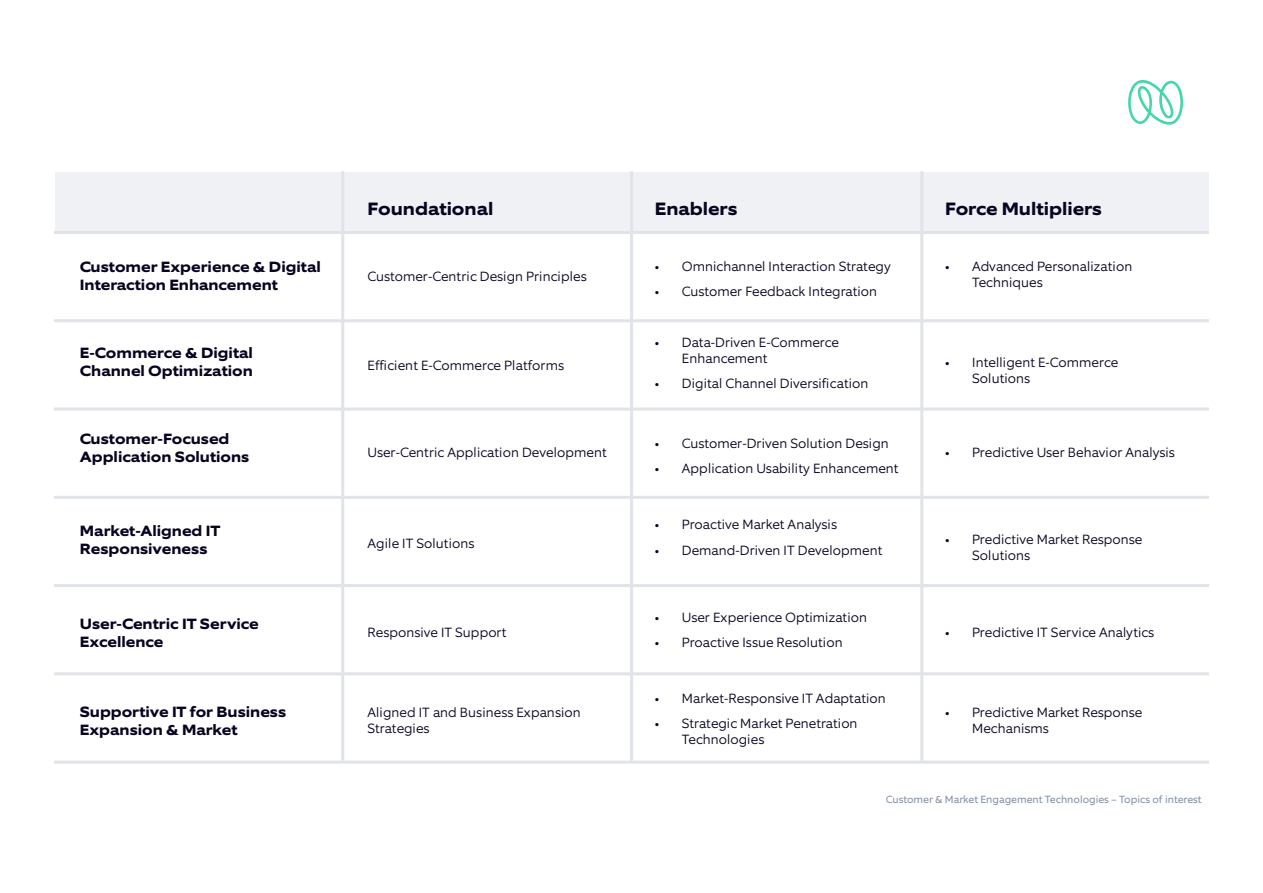
<style>
.page{position:relative;width:1263px;height:893px;background:#fff}
.page>*{position:absolute;margin:0;border:0;box-sizing:border-box;transform-origin:0 0}
.t1{font:700 18px "Equip Extended";color:#06041f}
.t2{font:700 15px/18px "Equip Extended";color:#06041f}
.t3{font:300 13.5px/16.2px "Equip";color:#06041f}
.t4{font:10.5px "Equip";color:#8893a5}
</style>
<div class="page">
<svg style="left:1128px;top:80px;width:55px;height:45px"></svg>
<div style="left:55px;top:173px;width:1154px;height:61px;background:#eff1f4"></div>
<hr style="left:341px;top:171px;width:3px;height:590px;background:#e0e3e8">
<hr style="left:630px;top:171px;width:3px;height:590px;background:#e0e3e8">
<hr style="left:920px;top:171px;width:3px;height:590px;background:#e0e3e8">
<hr style="left:54px;top:231px;width:1155px;height:3px;background:#e0e3e8">
<hr style="left:54px;top:319px;width:1155px;height:3px;background:#e0e3e8">
<hr style="left:54px;top:408px;width:1155px;height:3px;background:#e0e3e8">
<hr style="left:54px;top:496px;width:1155px;height:3px;background:#e0e3e8">
<hr style="left:54px;top:584px;width:1155px;height:3px;background:#e0e3e8">
<hr style="left:54px;top:672px;width:1155px;height:3px;background:#e0e3e8">
<hr style="left:54px;top:761px;width:1155px;height:3px;background:#e0e3e8">
<h1 class="t1" style="left:368px;top:197px;width:127px">Foundational</h1>
<h1 class="t1" style="left:655px;top:197px;width:84px">Enablers</h1>
<h1 class="t1" style="left:945px;top:197px;width:158px">Force Multipliers</h1>
<p class="t2" style="left:80px;top:258px;width:242px">Customer Experience &amp; Digital<br>Interaction Enhancement</p>
<p class="t3" style="left:368px;top:268px;width:221px">Customer-Centric Design Principles</p>
<p class="t3" style="left:655px;top:258px;width:237px">• Omnichannel Interaction Strategy</p>
<p class="t3" style="left:655px;top:284px;width:224px">• Customer Feedback Integration</p>
<p class="t3" style="left:972px;top:258px;width:162px;text-indent:-27px">• Advanced Personalization<br>Techniques</p>
<p class="t2" style="left:80px;top:344px;width:175px">E-Commerce &amp; Digital<br>Channel Optimization</p>
<p class="t3" style="left:368px;top:357px;width:198px">Efficient E-Commerce Platforms</p>
<p class="t3" style="left:682px;top:334px;width:159px;text-indent:-27px">• Data-Driven E-Commerce<br>Enhancement</p>
<p class="t3" style="left:655px;top:376px;width:215px">• Digital Channel Diversification</p>
<p class="t3" style="left:972px;top:355px;width:148px;text-indent:-27px">• Intelligent E-Commerce<br>Solutions</p>
<p class="t2" style="left:80px;top:430px;width:171px">Customer-Focused<br>Application Solutions</p>
<p class="t3" style="left:368px;top:445px;width:241px">User-Centric Application Development</p>
<p class="t3" style="left:655px;top:435px;width:235px">• Customer-Driven Solution Design</p>
<p class="t3" style="left:655px;top:460px;width:245px">• Application Usability Enhancement</p>
<p class="t3" style="left:945px;top:445px;width:231px">• Predictive User Behavior Analysis</p>
<p class="t2" style="left:80px;top:522px;width:142px">Market-Aligned IT<br>Responsiveness</p>
<p class="t3" style="left:368px;top:536px;width:108px">Agile IT Solutions</p>
<p class="t3" style="left:655px;top:517px;width:184px">• Proactive Market Analysis</p>
<p class="t3" style="left:655px;top:542px;width:229px">• Demand-Driven IT Development</p>
<p class="t3" style="left:972px;top:531px;width:172px;text-indent:-27px">• Predictive Market Response<br>Solutions</p>
<p class="t2" style="left:80px;top:615px;width:180px">User-Centric IT Service<br>Excellence</p>
<p class="t3" style="left:368px;top:624px;width:141px">Responsive IT Support</p>
<p class="t3" style="left:655px;top:609px;width:214px">• User Experience Optimization</p>
<p class="t3" style="left:655px;top:634px;width:189px">• Proactive Issue Resolution</p>
<p class="t3" style="left:945px;top:624px;width:211px">• Predictive IT Service Analytics</p>
<p class="t2" style="left:80px;top:703px;width:208px">Supportive IT for Business<br>Expansion &amp; Market</p>
<p class="t3" style="left:368px;top:704px;width:215px">Aligned IT and Business Expansion<br>Strategies</p>
<p class="t3" style="left:655px;top:690px;width:233px">• Market-Responsive IT Adaptation</p>
<p class="t3" style="left:682px;top:715px;width:177px;text-indent:-27px">• Strategic Market Penetration<br>Technologies</p>
<p class="t3" style="left:972px;top:704px;width:172px;text-indent:-27px">• Predictive Market Response<br>Mechanisms</p>
<p class="t4" style="left:886px;top:792px;width:317px">Customer &amp; Market Engagement Technologies – Topics of interest</p>
</div>
